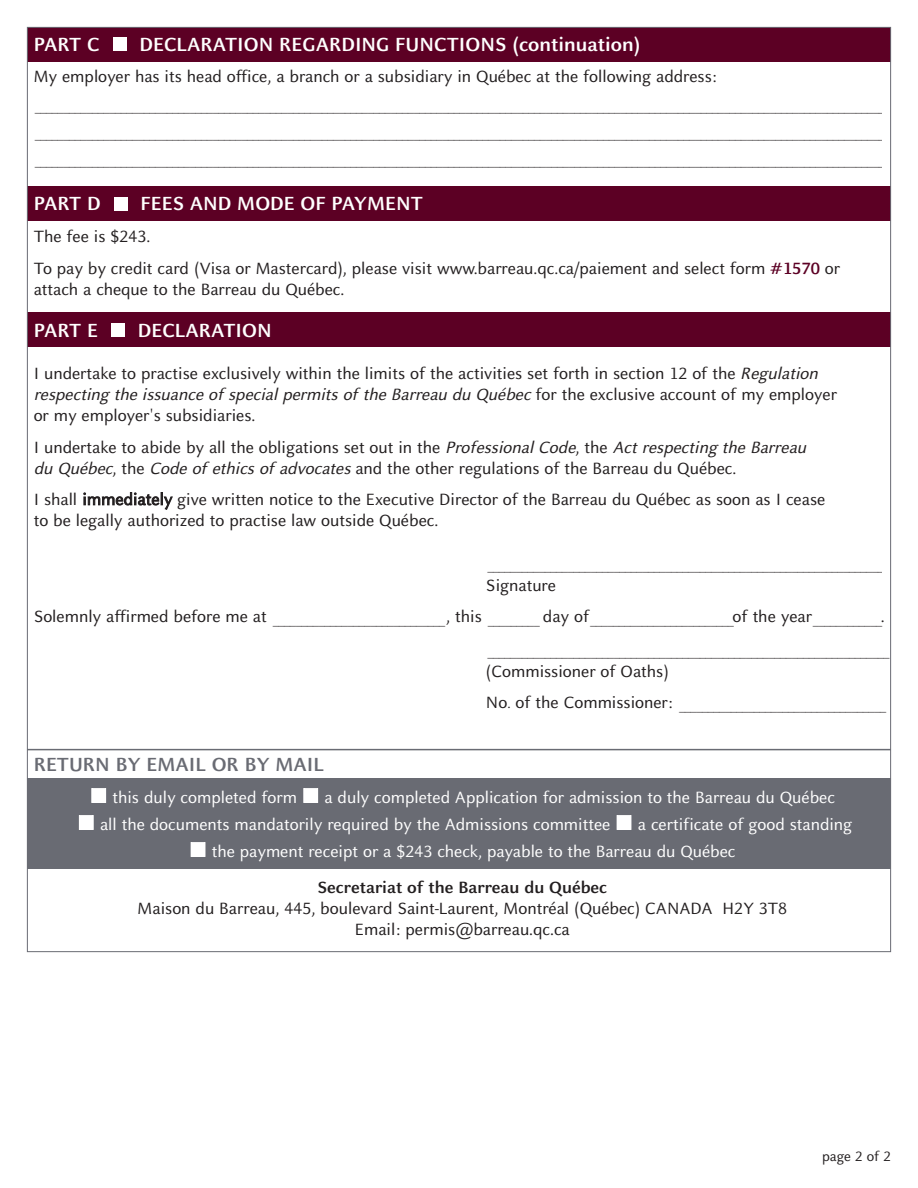
<style>
.page{position:relative;width:918px;height:1188px;background:#fff}
.page>*{position:absolute;margin:0;border:0;box-sizing:border-box;transform-origin:0 0}
.t1{font:700 21px "Barreau Sans";color:#fff}
.t2{font:700 21px "Barreau Sans";color:#696b73}
.t3{font:18px/21px "Barreau Sans";color:#231f20}
.t4{font:18px/27px "Barreau Sans";color:#fff}
.t5{font:700 18px "Barreau Sans";color:#231f20}
.t6{font:15px "Barreau Sans";color:#231f20}
.s1{font-weight:700;color:#5c0024}
.s2{font-style:italic}
.s3{font-size:15px}
</style>
<div class="page">
<div style="left:27px;top:27px;width:864px;height:34px;background:#5c0024"></div>
<div style="left:27px;top:187px;width:864px;height:34px;background:#5c0024"></div>
<div style="left:27px;top:313px;width:864px;height:34px;background:#5c0024"></div>
<div style="left:27px;top:778px;width:864px;height:91px;background:#696b73"></div>
<hr style="left:27px;top:749px;width:864px;height:1px;background:#696b73">
<div style="left:617px;top:816px;width:14px;height:13px;background:#fff"></div>
<div style="left:617px;top:815px;width:14px;height:15px;border:1px solid #fff"></div>
<div style="left:80px;top:816px;width:13px;height:13px;background:#fff"></div>
<div style="left:79px;top:815px;width:15px;height:15px;border:1px solid #fff"></div>
<div style="left:304px;top:789px;width:13px;height:13px;background:#fff"></div>
<div style="left:303px;top:788px;width:15px;height:15px;border:1px solid #fff"></div>
<div style="left:113px;top:37px;width:13px;height:14px;background:#fff"></div>
<div style="left:111px;top:323px;width:14px;height:14px;background:#fff"></div>
<div style="left:92px;top:789px;width:13px;height:13px;background:#fff"></div>
<div style="left:91px;top:788px;width:15px;height:15px;border:1px solid #fff"></div>
<div style="left:114px;top:197px;width:13px;height:13px;background:#fff"></div>
<div style="left:192px;top:843px;width:13px;height:13px;background:#fff"></div>
<div style="left:191px;top:842px;width:14px;height:15px;border:1px solid #fff"></div>
<p class="t1" style="left:34px;top:36px;width:68px">PART C</p>
<p class="t1" style="left:140px;top:36px;width:502px">DECLARATION REGARDING FUNCTIONS (continuation)</p>
<p class="t3" style="left:34px;top:65px;width:854px;line-height:27px">My employer has its head office, a branch or a subsidiary in Québec at the following address: ____________________________________________________________________________________________________________________________________________________ ____________________________________________________________________________________________________________________________________________________ ____________________________________________________________________________________________________________________________________________________</p>
<p class="t1" style="left:34px;top:196px;width:69px">PART D</p>
<p class="t1" style="left:141px;top:196px;width:284px">FEES AND MODE OF PAYMENT</p>
<p class="t3" style="left:34px;top:223px;width:808px;line-height:31.7px">The fee is $243.<br>To pay by credit card (Visa or Mastercard), please visit www.barreau.qc.ca/paiement and select form <span class="s1">#1570</span> or</p>
<p class="t3" style="left:34px;top:281px;width:312px">attach a cheque to the Barreau du Québec.</p>
<p class="t1" style="left:34px;top:322px;width:66px">PART E</p>
<p class="t1" style="left:138px;top:322px;width:135px">DECLARATION</p>
<p class="t3" style="left:34px;top:365px;width:805px">I undertake to practise exclusively within the limits of the activities set forth in section 12 of the <span class="s2">Regulation respecting the issuance of special permits of the Barreau du Québec</span> fo r t h e e x c l u s i v e a c c o u n t o f m y e m p l o y e r or my employer's subsidiaries.</p>
<p class="t3" style="left:34px;top:439px;width:777px">I undertake to abide by all the obligations set out in the <span class="s2">Professional Code</span>, the <span class="s2">Act respecting the Barreau du Québec</span>, the <span class="s2">Code of ethics of advocates</span>and the other regulations of the Barreau du Québec.</p>
<p class="t3" style="left:34px;top:491px;width:793px">I shall immediately give written notice to the Executive Director of the Barreau du Québec as soon as I cease to be legally authorized to practise law outside Québec.</p>
<p class="t3" style="left:486px;top:553px;width:407px;line-height:22.6px">______________________________________________________________________<br>Signature</p>
<p class="t3" style="left:486px;top:603px;width:406px;line-height:31.7px;text-indent:-453px">Solemnly a ffirmed before me at ______________________________ , this _________ day of_________________________of the year____________. ______________________________________________________________________</p>
<p class="t3" style="left:486px;top:657px;width:403px;line-height:31.5px">(Commissioner of Oaths)<br>No<span class="s3">.</span> of the Commissioner: ____________________________________</p>
<p class="t2" style="left:34px;top:757px;width:292px">RETURN BY EMAIL OR BY MAIL</p>
<p class="t4" style="left:112px;top:786px;width:186px">this duly completed form</p>
<p class="t4" style="left:100px;top:786px;width:736px;text-indent:224px">a duly completed Application for admission to the Barreau du Québec all the documents mandatorily required by the Admissions committee</p>
<p class="t4" style="left:212px;top:813px;width:642px;text-indent:426px">a certificate of good standing the payment receipt or a $243 check, payable to the Barreau du Québec</p>
<p class="t5" style="left:318px;top:881px;width:291px">Secretariat of the Barreau du Québec</p>
<p class="t3" style="left:138px;top:900px;width:651px;text-align:center">Maison du Barreau, 445, boulevard Saint-Laurent, Montréal (Québec) CANADA H2Y 3T8<br>Email: permis@barreau.qc.ca</p>
<p class="t6" style="left:822px;top:1152px;width:70px">page 2 of 2</p>
</div>
